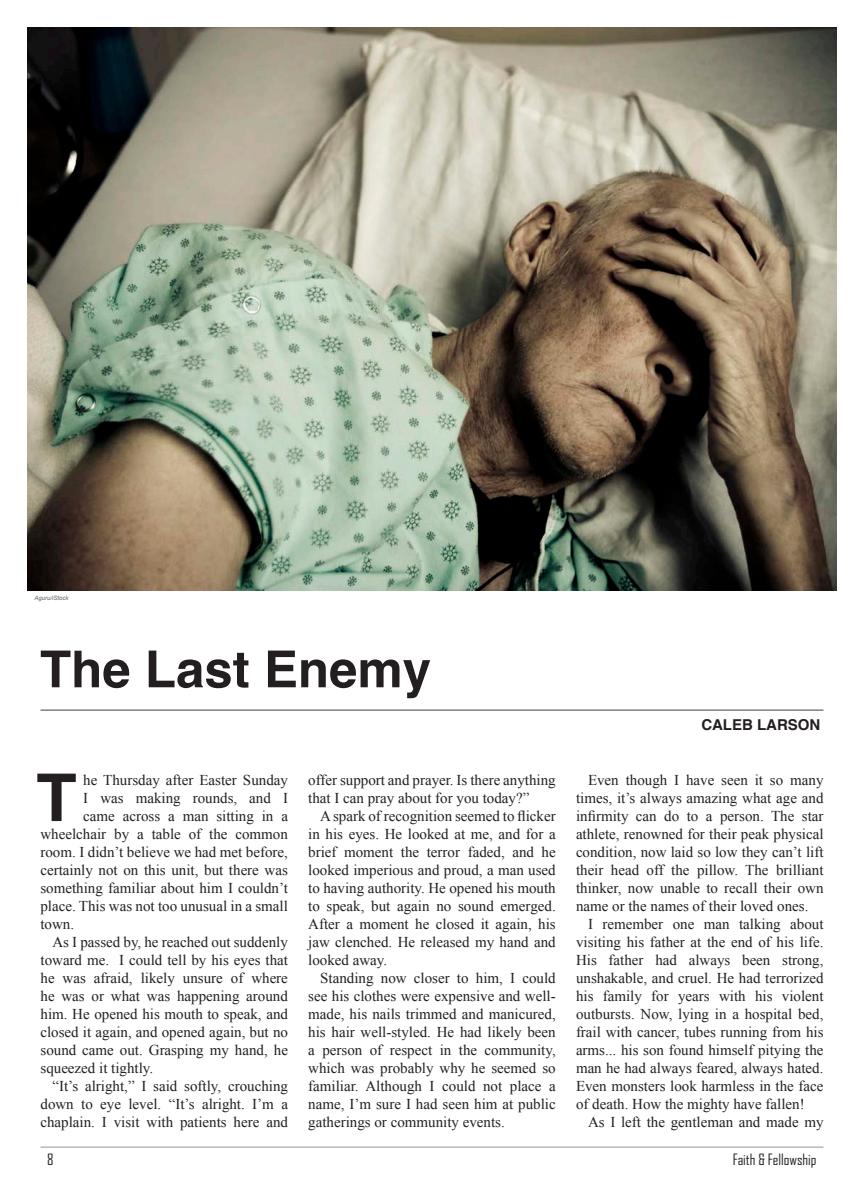
<style>
.page{position:relative;width:864px;height:1188px;background:#fff}
.page>*{position:absolute;margin:0;border:0;box-sizing:border-box;transform-origin:0 0}
.t1{font:700 65.85px "Helvetica";color:#231f20}
.t2{font:700 51px "Helvetica";color:#231f20}
.t3{font:15px/18px "Times New Roman";color:#231f20;text-align:justify}
.t4{font:15px "Agency FB";color:#231f20}
.t5{font:700 15px "Helvetica";color:#231f20}
.t6{font:italic 6px "Arial";color:#636366}
</style>
<div class="page">
<hr style="left:40px;top:1147px;width:784px;height:1px;background:#939598">
<img style="left:27px;top:27px;width:810px;height:564px">
<hr style="left:40px;top:710px;width:784px;height:1px;background:#3e3e3f">
<p class="t6" style="left:34px;top:594px;width:36px">Aguru/iStock</p>
<p class="t2" style="left:40px;top:628px;width:393px">The Last Enemy</p>
<p class="t1" style="left:36px;top:745px;width:42px">T</p>
<p class="t3" style="left:308px;top:771px;width:249px">offer support and prayer. Is there anything that I can pray about for you today?”</p>
<p class="t3" style="left:83px;top:771px;width:206px">he Thursday after Easter Sunday</p>
<p class="t3" style="left:83px;top:789px;width:206px">I was making rounds, and I</p>
<p class="t3" style="left:83px;top:807px;width:206px">came across a man sitting in a</p>
<p class="t3" style="left:40px;top:825px;width:249px">wheelchair by a table of the common</p>
<p class="t3" style="left:40px;top:843px;width:249px">room. I didn’t believe we had met before,</p>
<p class="t3" style="left:40px;top:861px;width:249px">certainly not on this unit, but there was</p>
<p class="t3" style="left:40px;top:879px;width:249px">something familiar about him I couldn’t</p>
<p class="t3" style="left:40px;top:897px;width:249px">place. This was not too unusual in a small</p>
<p class="t3" style="left:40px;top:915px;width:35px">town.</p>
<p class="t3" style="left:40px;top:933px;width:249px;text-indent:12px">As I passed by, he reached out suddenly toward me. I could tell by his eyes that he was afraid, likely unsure of where he was or what was happening around him. He opened his mouth to speak, and closed it again, and opened again, but no sound came out. Grasping my hand, he squeezed it tightly.</p>
<p class="t3" style="left:40px;top:1077px;width:249px;text-indent:12px">“It’s alright,” I said softly, crouching down to eye level. “It’s alright. I’m a chaplain. I visit with patients here and</p>
<p class="t3" style="left:308px;top:807px;width:249px;text-indent:12px">A spark of recognition seemed to flicker in his eyes. He looked at me, and for a brief moment the terror faded, and he looked imperious and proud, a man used to having authority. He opened his mouth to speak, but again no sound emerged.<br>After a moment he closed it again, his jaw clenched. He released my hand and looked away.</p>
<p class="t3" style="left:308px;top:969px;width:249px;text-indent:12px">Standing now closer to him, I could see his clothes were expensive and well&shy;made, his nails trimmed and manicured, his hair well-styled. He had likely been a person of respect in the community, which was probably why he seemed so familiar. Although I could not place a name, I’m sure I had seen him at public gatherings or community events.</p>
<p class="t5" style="left:701px;top:713px;width:121px">CALEB LARSON</p>
<p class="t3" style="left:576px;top:771px;width:249px;text-indent:12px">Even though I have seen it so many times, it’s always amazing what age and infirmity can do to a person. The star athlete, renowned for their peak physical condition, now laid so low they can’t lift their head off the pillow. The brilliant thinker, now unable to recall their own name or the names of their loved ones.</p>
<p class="t3" style="left:576px;top:915px;width:249px;text-indent:12px">I remember one man talking about visiting his father at the end of his life.<br>His father had always been strong, unshakable, and cruel. He had terrorized his family for years with his violent outbursts. Now, lying in a hospital bed, frail with cancer, tubes running from his arms... his son found himself pitying the man he had always feared, always hated.<br>Even monsters look harmless in the face of death. How the mighty have fallen!</p>
<p class="t3" style="left:588px;top:1113px;width:237px">As I left the gentleman and made my</p>
<p class="t4" style="left:47px;top:1150px;width:8px">8</p>
<p class="t4" style="left:733px;top:1150px;width:85px">Faith &amp; Fellowship</p>
</div>
